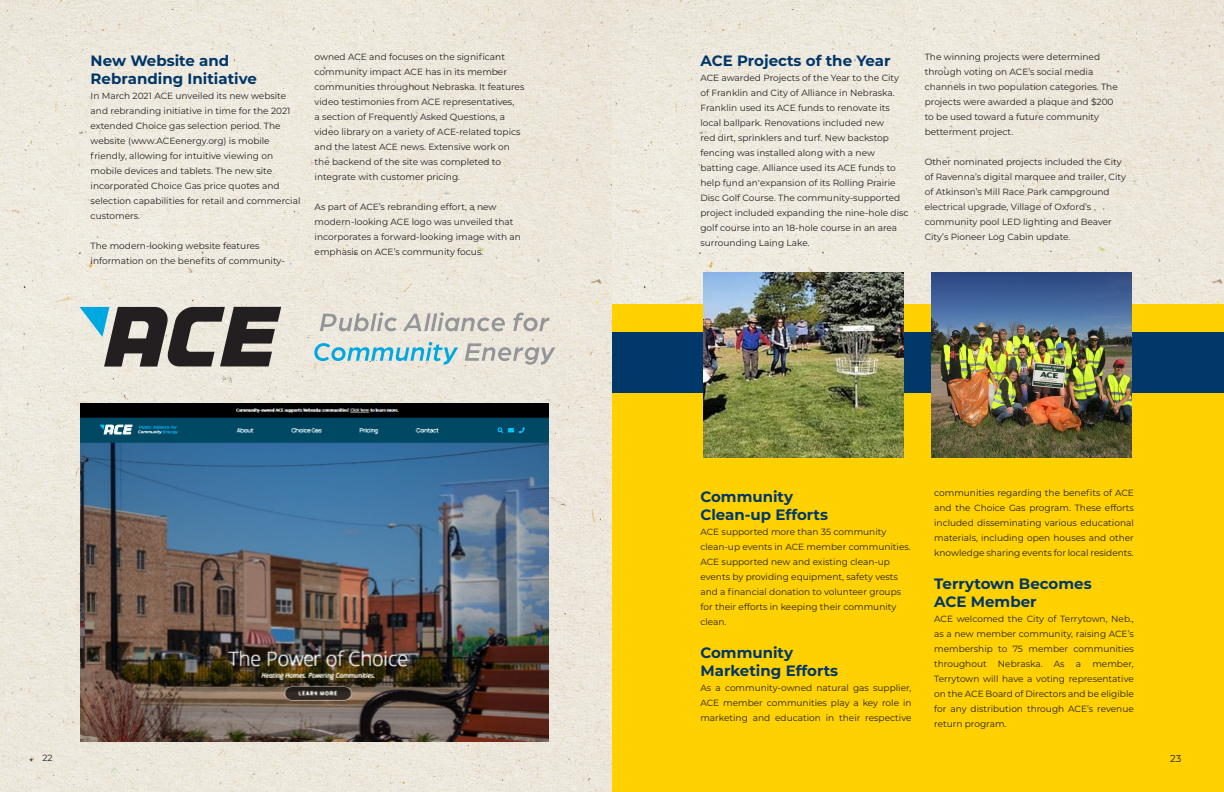
<style>
.page{position:relative;width:1224px;height:792px;background:#fff}
.page>*{position:absolute;margin:0;border:0;box-sizing:border-box;transform-origin:0 0}
.Sub_Title_1_Right{font:700 15px/18px "Montserrat";color:#003668}
.Sub_Title_1_Right-2{font:700 15px/18px "Montserrat";color:#003869}
.t1{font:10px "Montserrat";color:#231f20}
.Body_Text{font:9px/15px "Montserrat";color:#231f20}
</style>
<div class="page">
<img style="left:0;top:0;width:1224px;height:792px">
<div style="left:612px;top:305px;width:612px;height:487px;background:#ffd100"></div>
<div style="left:612px;top:333px;width:612px;height:60px;background:#003869"></div>
<img style="left:704px;top:272px;width:200px;height:186px">
<img style="left:932px;top:272px;width:199px;height:186px">
<img style="left:81px;top:403px;width:468px;height:338px">
<svg style="left:80px;top:307px;width:201px;height:60px;background:#737674"></svg>
<svg style="left:320px;top:312px;width:77px;height:19px"></svg>
<svg style="left:403px;top:312px;width:102px;height:19px;background:#cecbc4"></svg>
<svg style="left:513px;top:313px;width:37px;height:18px"></svg>
<svg style="left:314px;top:342px;width:144px;height:23px;background:#acd6dd"></svg>
<svg style="left:465px;top:343px;width:90px;height:22px;background:#d0cdc6"></svg>
<p class="Sub_Title_1_Right" style="left:91px;top:50px;width:168px">New Website and<br>Rebranding Initiative</p>
<p class="Body_Text" style="left:91px;top:88px;width:211px">In March 2021 ACE unveiled its new website and rebranding initiative in time for the 2021 extended Choice gas selection period. The website (www.ACEenergy.org) is mobile friendly, allowing for intuitive viewing on mobile devices and tablets. The new site incorporated Choice Gas price quotes and selection capabilities for retail and commercial customers.</p>
<p class="Body_Text" style="left:91px;top:238px;width:196px">The modern-looking website features information on the benefits of community-</p>
<p class="Body_Text" style="left:315px;top:49px;width:211px">owned ACE and focuses on the significant community impact ACE has in its member communities throughout Nebraska. It features video testimonies from ACE representatives,<br>a section of Frequently Asked Questions, a video library on a variety of ACE-related topics and the latest ACE news. Extensive work on the backend of the site was completed to integrate with customer pricing.</p>
<p class="Body_Text" style="left:315px;top:199px;width:208px">As part of ACE’s rebranding effort, a new modern-looking ACE logo was unveiled that incorporates a forward-looking image with an emphasis on ACE’s community focus.</p>
<p class="Sub_Title_1_Right" style="left:700px;top:50px;width:192px">ACE Projects of the Year</p>
<p class="Body_Text" style="left:700px;top:70px;width:210px">ACE awarded Projects of the Year to the City of Franklin and City of Alliance in Nebraska.<br>Franklin used its ACE funds to renovate its local ballpark. Renovations included new<br>red dirt, sprinklers and turf. New backstop fencing was installed along with a new batting cage. Alliance used its ACE funds to help fund an expansion of its Rolling Prairie Disc Golf Course. The community-supported project included expanding the nine-hole disc golf course into an 18-hole course in an area surrounding Laing Lake.</p>
<p class="Body_Text" style="left:925px;top:49px;width:195px">The winning projects were determined through voting on ACE’s social media channels in two population categories. The projects were awarded a plaque and $200 to be used toward a future community betterment project.</p>
<p class="Body_Text" style="left:925px;top:154px;width:203px">Other nominated projects included the City of Ravenna’s digital marquee and trailer, City of Atkinson’s Mill Race Park campground electrical upgrade, Village of Oxford’s community pool LED lighting and Beaver City’s Pioneer Log Cabin update.</p>
<p class="Sub_Title_1_Right-2" style="left:700px;top:487px;width:129px">Community<br>Clean-up Efforts</p>
<p class="Body_Text" style="left:700px;top:524px;width:212px">ACE supported more than 35 community clean-up events in ACE member communities.<br>ACE supported new and existing clean-up events by providing equipment, safety vests and a financial donation to volunteer groups for their efforts in keeping their community clean.</p>
<p class="Sub_Title_1_Right" style="left:700px;top:643px;width:139px">Community<br>Marketing Efforts</p>
<p class="Body_Text" style="left:700px;top:680px;width:213px;text-align:justify">As a community-owned natural gas supplier, ACE member communities play a key role in marketing and education in their respective</p>
<p class="Body_Text" style="left:934px;top:485px;width:201px;text-align:justify">communities regarding the benefits of ACE and the Choice Gas program. These efforts included disseminating various educational materials, including open houses and other knowledge sharing events for local residents.</p>
<p class="Sub_Title_1_Right" style="left:934px;top:574px;width:159px">Terrytown Becomes<br>ACE Member</p>
<p class="Body_Text" style="left:934px;top:611px;width:201px;text-align:justify">ACE welcomed the City of Terrytown, Neb., as a new member community, raising ACE’s membership to 75 member communities throughout Nebraska. As a member, Terrytown will have a voting representative on the ACE Board of Directors and be eligible for any distribution through ACE’s revenue return program.</p>
<p class="Body_Text" style="left:43px;top:750px;width:12px">22</p>
<p class="t1" style="left:1170px;top:751px;width:13px">23</p>
</div>
